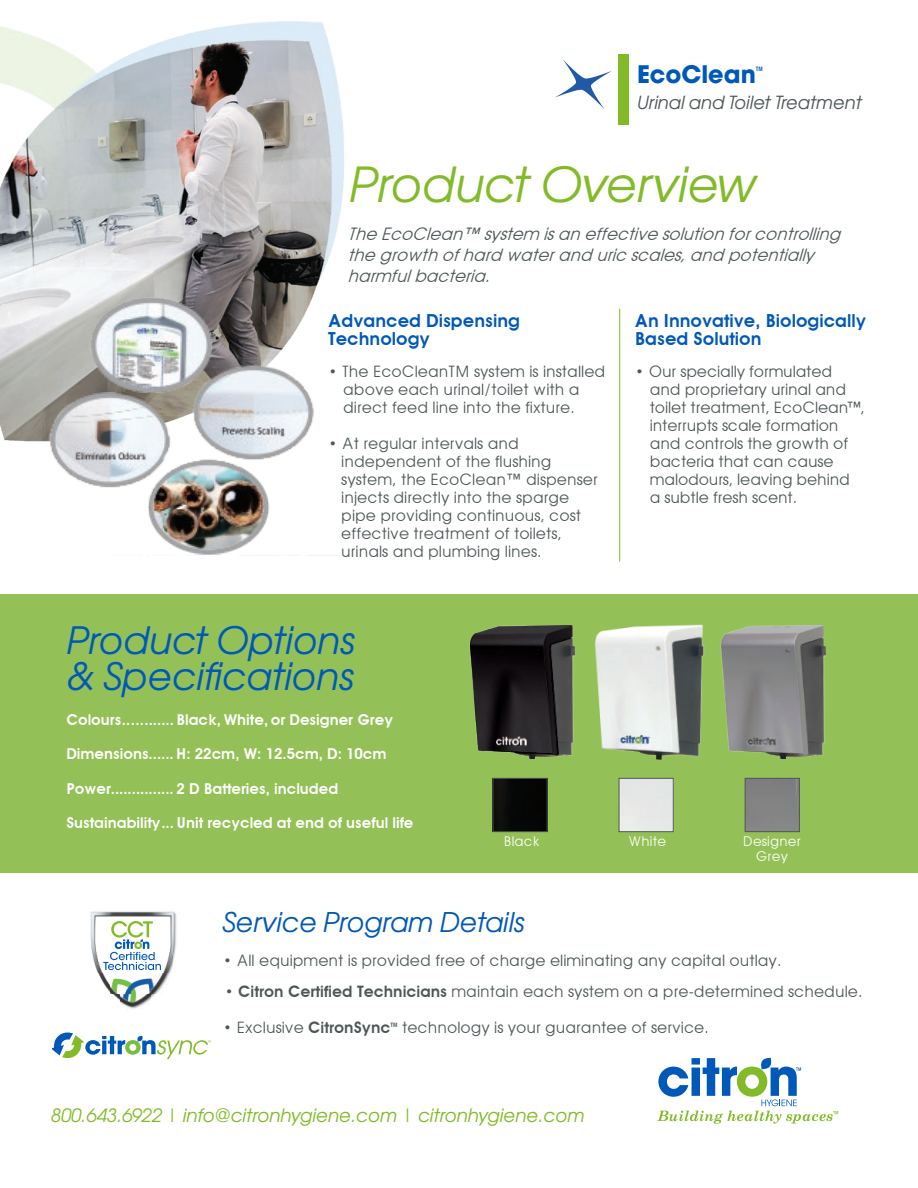
<style>
.page{position:relative;width:918px;height:1188px;background:#fff}
.page>*{position:absolute;margin:0;border:0;box-sizing:border-box;transform-origin:0 0}
.t1{font:italic 48px "Avant Garde Gothic ITC";color:#82bb27}
.t2{font:italic 37.5px/36px "Avant Garde Gothic ITC";color:#0058b8}
.t3{font:italic 27px "Avant Garde Gothic ITC";color:#0058b8}
.t4{font:24px "ITC Avant Garde MM 740 750";color:#0058b8}
.t5{font:italic 18.3px "Avant Garde Gothic ITC";color:#82bb27}
.t6{font:600 18px "Avant Garde";color:#0058b8}
.t7{font:italic 18px "Avant Garde Gothic ITC";color:#4e5758}
.t8{font:italic 17.25px/20.7px "Avant Garde";color:#4e5758}
.t9{font:15.75px/18px "Avant Garde";color:#4e5758}
.t10{font:600 15px "Avant Garde";color:#fff}
.t11{font:13.5px/15px "Avant Garde";letter-spacing:.01em;color:#fff;text-align:center}
.t12{font:600 condensed 6px "Avant Garde";color:#4e5758}
.t13{font:600 condensed 6px "Avant Garde";color:#0058b8}
.s1{font-weight:600}
</style>
<div class="page">
<img style="left:0;top:21px;width:344px;height:421px">
<div style="left:0;top:594px;width:918px;height:279px;background:#94c157"></div>
<svg style="left:657px;top:1058px;width:181px;height:66px"></svg>
<img style="left:90px;top:911px;width:87px;height:98px">
<svg style="left:103px;top:921px;width:58px;height:49px"></svg>
<hr style="left:619px;top:309px;width:1px;height:253px;background:#82bb27">
<svg style="left:52px;top:1032px;width:159px;height:27px"></svg>
<div style="left:618px;top:54px;width:11px;height:70px;background:#82bb27"></div>
<img style="left:34px;top:364px;width:587px;height:191px">
<svg style="left:555px;top:59px;width:57px;height:50px"></svg>
<img style="left:77px;top:290px;width:142px;height:103px">
<div style="left:621px;top:780px;width:50px;height:50px;background:#e5e7e6"></div>
<div style="left:619px;top:778px;width:54px;height:54px;border:1px solid #4e5758"></div>
<div style="left:747px;top:780px;width:51px;height:50px;background:#838383"></div>
<div style="left:745px;top:778px;width:55px;height:54px;border:1px solid #4e5758"></div>
<img style="left:495px;top:780px;width:50px;height:50px">
<div style="left:493px;top:778px;width:54px;height:54px;border:1px solid #4e5758"></div>
<img style="left:469px;top:625px;width:106px;height:135px">
<img style="left:595px;top:624px;width:110px;height:136px">
<img style="left:720px;top:625px;width:106px;height:135px">
<p class="t4" style="left:637px;top:60px;width:120px">EcoClean</p>
<p class="t13" style="left:756px;top:65px;width:8px">TM</p>
<p class="t7" style="left:637px;top:91px;width:226px">Urinal and Toilet Treatment</p>
<p class="t1" style="left:349px;top:154px;width:408px">Product Overview</p>
<p class="t8" style="left:348px;top:224px;width:500px">TheEcoClean™ system isaneffectivesolutionforcontrolling thegrowthofhard waterand uricscales,and potentially harmfulbacteria.</p>
<p class="t6" style="left:328px;top:310px;width:193px">Advanced Dispensing</p>
<p class="t6" style="left:328px;top:328px;width:103px">Technology</p>
<p class="t9" style="left:343px;top:362px;width:264px;text-indent:-15px">• The EcoCleanTM system is installed above each urinal/toilet with a direct feed line into the fixture.</p>
<p class="t9" style="left:341px;top:434px;width:212px;text-indent:-13px">• At regular intervals and independent of the flushing</p>
<p class="t9" style="left:341px;top:470px;width:258px">system, the EcoClean™ dispenser injects directly into the sparge pipe providing continuous, cost effective treatment of toilets,</p>
<p class="t9" style="left:341px;top:542px;width:202px">urinals and plumbing lines.</p>
<p class="t6" style="left:635px;top:310px;width:233px">An Innovative, Biologically</p>
<p class="t6" style="left:635px;top:328px;width:128px">Based Solution</p>
<p class="t9" style="left:650px;top:362px;width:217px;text-indent:-15px">• Our specially formulated and proprietary urinal and toilet treatment, EcoClean™,</p>
<p class="t9" style="left:650px;top:416px;width:202px">interrupts scale formation and controls the growth of bacteria that can cause malodours, leaving behind a subtle fresh scent.</p>
<p class="t2" style="left:66px;top:622px;width:290px">Product Options &amp; Specifications</p>
<p class="t10" style="left:66px;top:710px;width:328px">Colours............ Black, White, or Designer Grey</p>
<p class="t10" style="left:66px;top:745px;width:322px">Dimensions...... H: 22cm, W: 12.5cm, D: 10cm</p>
<p class="t10" style="left:66px;top:779px;width:273px">Power............... 2 D Batteries, included</p>
<p class="t10" style="left:66px;top:814px;width:349px">Sustainability... Unit recycled at end of useful life</p>
<p class="t11" style="left:504px;top:834px;width:37px">Black</p>
<p class="t3" style="left:222px;top:906px;width:304px">Service Program Details</p>
<p class="t11" style="left:628px;top:834px;width:39px">White</p>
<p class="t11" style="left:743px;top:834px;width:59px">Designer<br>Grey</p>
<p class="t9" style="left:223px;top:951px;width:560px">• All equipment is provided free of charge eliminating any capital outlay.</p>
<p class="t9" style="left:224px;top:982px;width:640px">• <span class="s1">Citron Certified Technicians</span> maintain each system on a pre-determined schedule.</p>
<p class="t9" style="left:223px;top:1018px;width:169px">• Exclusive <span class="s1">CitronSync</span></p>
<p class="t12" style="left:391px;top:1021px;width:8px">TM</p>
<p class="t9" style="left:402px;top:1018px;width:308px">technology is your guarantee of service.</p>
<p class="t5" style="left:51px;top:1104px;width:535px">800.643.6922 | info@citronhygiene.com | citronhygiene.com</p>
</div>
